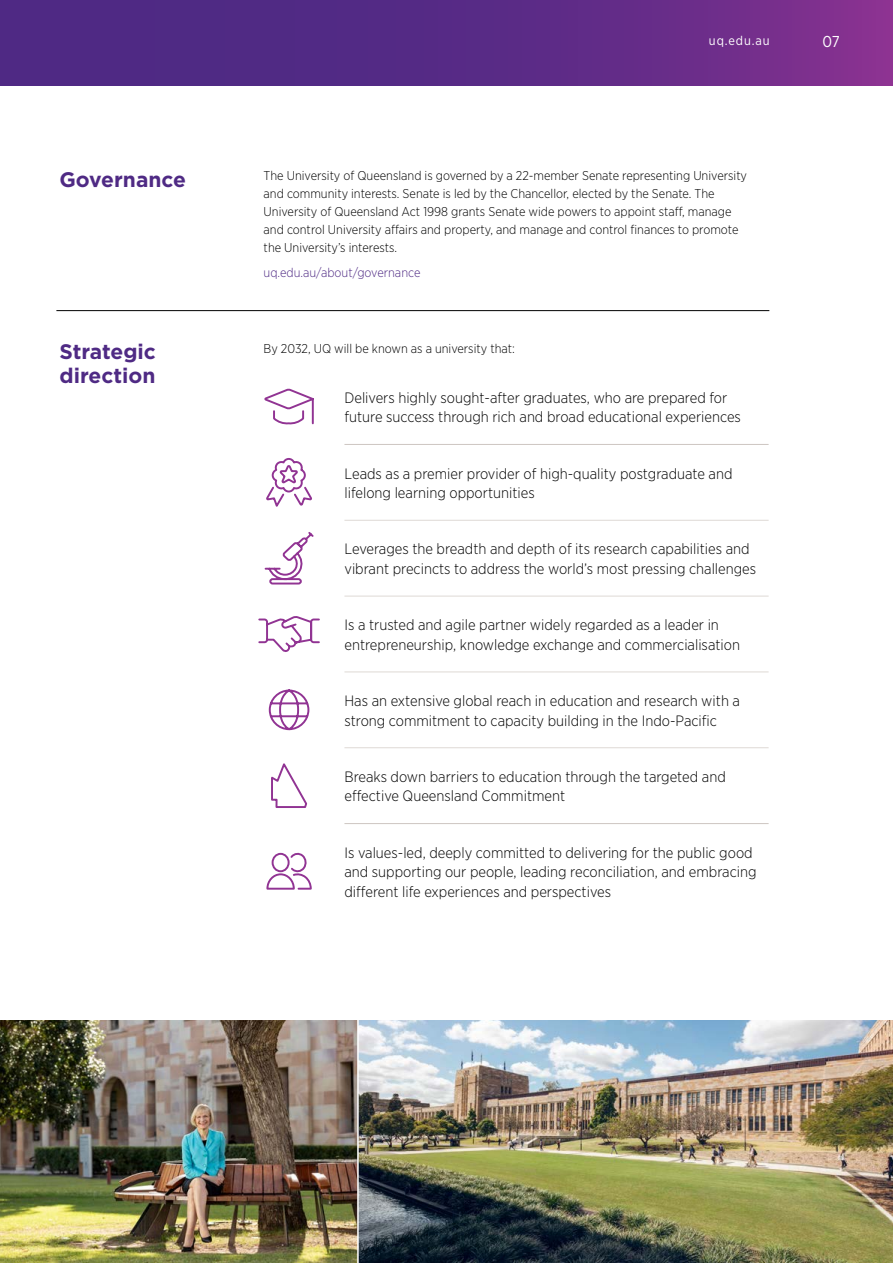
<style>
.page{position:relative;width:893px;height:1263px;background:#fff}
.page>*{position:absolute;margin:0;border:0;box-sizing:border-box;transform-origin:0 0}
.t1{font:700 21px/24px "Gotham";color:#4f2a84}
.t2{font:15.75px "Gotham Narrow";color:#fff}
.t3{font:300 15px/19.5px "Gotham Narrow";color:#000}
.t4{font:300 12.75px/18px "Gotham Narrow";color:#000}
.t5{font:300 12.75px "Gotham Narrow";color:#4f2a84}
.t6{font:12.75px "Gotham Narrow";letter-spacing:.07em;color:#fff}
</style>
<div class="page">
<svg style="left:0;top:0;width:893px;height:85px;background:#5e2b87"></svg>
<img style="left:0;top:1020px;width:893px;height:243px">
<hr style="left:357px;top:1013px;width:2px;height:250px;background:#fff">
<hr style="left:56px;top:310px;width:713px;height:1px;background:#000">
<hr style="left:344px;top:444px;width:425px;height:1px;background:#cdc6c1">
<hr style="left:344px;top:520px;width:425px;height:1px;background:#ded9d5">
<hr style="left:344px;top:596px;width:425px;height:1px;background:#ded9d5">
<hr style="left:344px;top:672px;width:425px;height:1px;background:#ded9d5">
<hr style="left:344px;top:747px;width:425px;height:1px;background:#ded9d5">
<hr style="left:344px;top:823px;width:425px;height:1px;background:#cdc6c1">
<svg style="left:264px;top:388px;width:50px;height:37px"></svg>
<svg style="left:266px;top:458px;width:46px;height:49px"></svg>
<svg style="left:264px;top:532px;width:50px;height:53px"></svg>
<svg style="left:258px;top:616px;width:62px;height:36px"></svg>
<svg style="left:268px;top:689px;width:42px;height:42px"></svg>
<svg style="left:271px;top:763px;width:37px;height:45px"></svg>
<svg style="left:266px;top:852px;width:46px;height:38px"></svg>
<p class="t6" style="left:709px;top:33px;width:62px">uq.edu.au</p>
<p class="t2" style="left:823px;top:32px;width:19px">07</p>
<h1 class="t1" style="left:60px;top:167px;width:128px">Governance</h1>
<p class="t4" style="left:264px;top:166px;width:485px">The University of Queensland is governed by a 22-member Senate representing University and community interests. Senate is led by the Chancellor, elected by the Senate. The University of Queensland Act 1998 grants Senate wide powers to appoint staff, manage and control University affairs and property, and manage and control finances to promote the University’s interests.</p>
<p class="t5" style="left:264px;top:264px;width:158px">uq.edu.au/about/governance</p>
<h1 class="t1" style="left:60px;top:340px;width:98px">Strategic direction</h1>
<p class="t4" style="left:264px;top:339px;width:253px">By 2032, UQ will be known as a university that:</p>
<p class="t3" style="left:344px;top:387px;width:398px">Delivers highly sought-after graduates, who are prepared for future success through rich and broad educational experiences</p>
<p class="t3" style="left:344px;top:463px;width:390px">Leads as a premier provider of high-quality postgraduate and lifelong learning opportunities</p>
<p class="t3" style="left:344px;top:539px;width:413px">Leverages the breadth and depth of its research capabilities and vibrant precincts to address the world’s most pressing challenges</p>
<p class="t3" style="left:344px;top:615px;width:397px">Is a trusted and agile partner widely regarded as a leader in entrepreneurship, knowledge exchange and commercialisation</p>
<p class="t3" style="left:344px;top:691px;width:397px">Has an extensive global reach in education and research with a strong commitment to capacity building in the Indo-Pacific</p>
<p class="t3" style="left:344px;top:766px;width:383px">Breaks down barriers to education through the targeted and effective Queensland Commitment</p>
<p class="t3" style="left:344px;top:842px;width:414px">Is values-led, deeply committed to delivering for the public good and supporting our people, leading reconciliation, and embracing different life experiences and perspectives</p>
</div>
